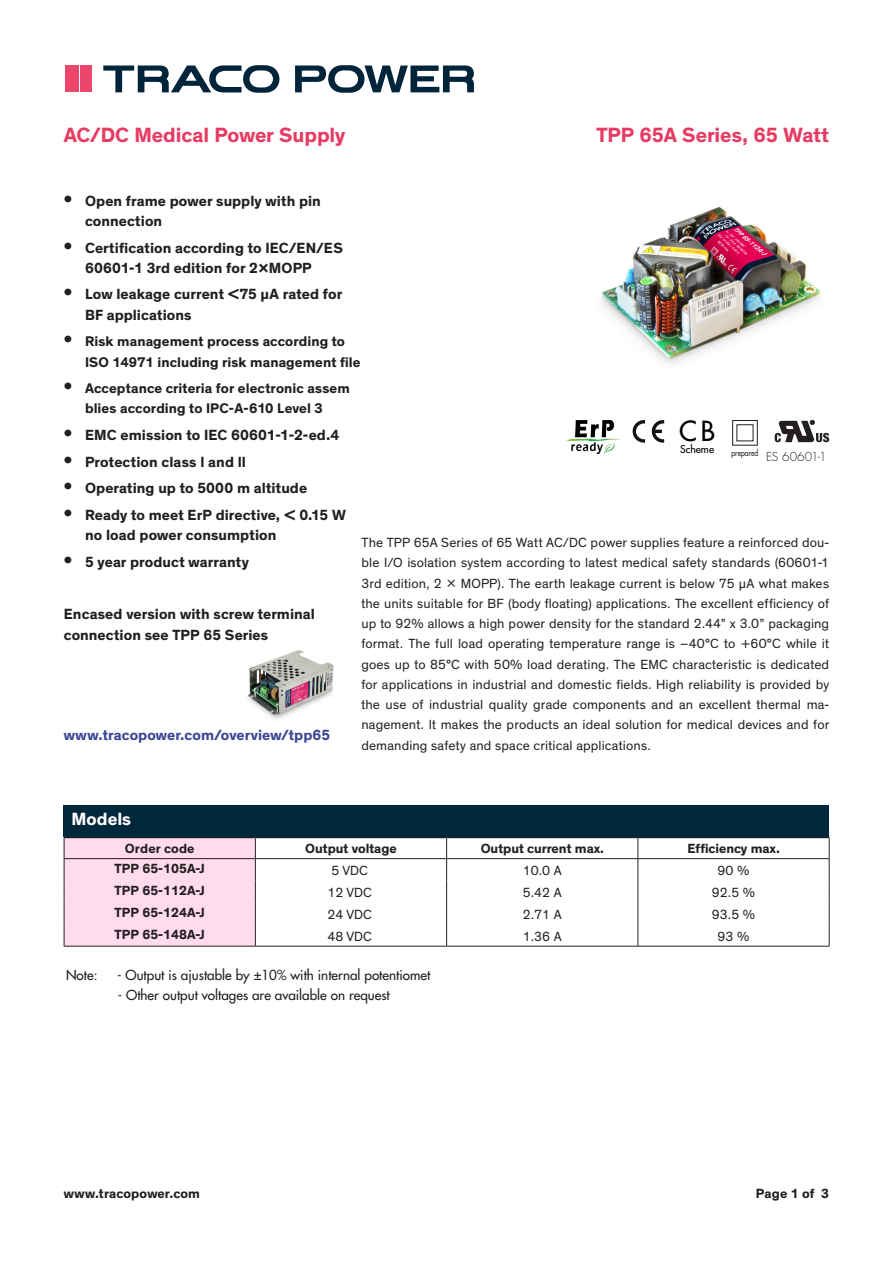
<style>
.page{position:relative;width:893px;height:1263px;background:#fff}
.page>*{position:absolute;margin:0;border:0;box-sizing:border-box;transform-origin:0 0}
.t1{font:27px "Futura";color:#000001}
.t2{font:700 21px "Theinhardt";letter-spacing:-.005em;color:#e63c64}
.t3{font:700 18px "Theinhardt";color:#fff}
.Features_Heavy{font:700 15px/20.2px "Theinhardt";letter-spacing:.005em;color:#231f20}
.Features_Heavy-2{font:700 15px "Theinhardt";letter-spacing:.005em;color:#3a4894}
.Features_Heavy-3{font:700 14.25px/20.2px "Theinhardt";letter-spacing:.005em;color:#231f20}
.Text_medium{font:13.5px/20.2px "Theinhardt";letter-spacing:.01em;color:#231f20;text-align:justify}
.Tabelle_Heavy{font:700 13.5px "Theinhardt";color:#231f20}
.Tabelle_Heavy-2{font:13.5px "Futura";color:#231f20}
.Tabelle_Heavy-3{font:13.5px "Theinhardt";color:#231f20}
.Text_light{font:300 12px "Futura";letter-spacing:.01em;color:#231f20}
.t4{font:10.5px "Futura";color:#000001}
.t5{font:8.55px "Futura";color:#231f20;scale:.81 1}
.s1{font-size:21px}
</style>
<div class="page">
<svg style="left:103px;top:65px;width:176px;height:28px"></svg>
<svg style="left:295px;top:65px;width:179px;height:28px"></svg>
<div style="left:65px;top:66px;width:11px;height:26px;background:#ed466c"></div>
<div style="left:80px;top:66px;width:12px;height:26px;background:#ed466c"></div>
<svg style="left:78px;top:66px;width:1px;height:26px"></svg>
<svg style="left:633px;top:420px;width:12px;height:23px"></svg>
<svg style="left:652px;top:420px;width:12px;height:23px"></svg>
<div style="left:732px;top:420px;width:26px;height:26px;border:1px solid #231f20"></div>
<svg style="left:775px;top:420px;width:54px;height:22px"></svg>
<img style="left:566px;top:420px;width:54px;height:33px">
<img style="left:601px;top:207px;width:220px;height:156px">
<hr style="left:255px;top:837px;width:192px;height:1px;background:#231f20">
<hr style="left:447px;top:837px;width:191px;height:1px;background:#231f20">
<hr style="left:638px;top:837px;width:191px;height:1px;background:#231f20">
<hr style="left:255px;top:858px;width:192px;height:1px;background:#231f20">
<hr style="left:447px;top:858px;width:191px;height:1px;background:#231f20">
<div style="left:64px;top:837px;width:192px;height:109px;background:#ffdbed"></div>
<svg style="left:446px;top:838px;width:1px;height:108px"></svg>
<svg style="left:638px;top:838px;width:1px;height:108px"></svg>
<hr style="left:638px;top:858px;width:191px;height:1px;background:#231f20">
<svg style="left:829px;top:838px;width:1px;height:108px"></svg>
<hr style="left:64px;top:946px;width:191px;height:1px;background:#231f20">
<hr style="left:255px;top:946px;width:192px;height:1px;background:#231f20">
<hr style="left:447px;top:946px;width:191px;height:1px;background:#231f20">
<hr style="left:638px;top:946px;width:191px;height:1px;background:#231f20">
<div style="left:64px;top:805px;width:765px;height:32px;background:#00283c"></div>
<img style="left:248px;top:650px;width:86px;height:69px">
<h2 class="t2" style="left:64px;top:122px;width:283px">AC/DC Medical Power Supply</h2>
<h2 class="t2" style="left:596px;top:122px;width:234px">TPP 65A Series, 65 Watt</h2>
<p class="Features_Heavy" style="left:85px;top:191px;width:237px;text-indent:-21px"><span class="s1">•</span> Open frame power supply with pin connection</p>
<p class="Features_Heavy" style="left:85px;top:238px;width:259px;text-indent:-21px"><span class="s1">•</span> Certification according to IEC/EN/ES<br>60601-1 3rd edition for 2xMOPP</p>
<p class="Features_Heavy" style="left:85px;top:285px;width:259px;text-indent:-21px"><span class="s1">•</span> Low leakage current &lt;75 µA rated for<br>BF applications</p>
<p class="Features_Heavy-3" style="left:85px;top:332px;width:277px;text-indent:-21px"><span class="s1">•</span> Risk management process according to<br>ISO 14971 including risk management file</p>
<p class="Features_Heavy-3" style="left:64px;top:379px;width:287px;text-align:center"><span class="s1">•</span> Acceptance criteria for electronic assem blies according to IPC-A-610 Level 3</p>
<p class="Features_Heavy" style="left:64px;top:425px;width:277px"><span class="s1">•</span> EMC emission to IEC 60601-1-2-ed.4</p>
<p class="Features_Heavy" style="left:64px;top:452px;width:184px"><span class="s1">•</span> Protection class l and ll</p>
<p class="Features_Heavy" style="left:64px;top:478px;width:245px"><span class="s1">•</span> Operating up to 5000 m altitude</p>
<p class="Features_Heavy" style="left:85px;top:505px;width:262px;text-indent:-21px"><span class="s1">•</span> Ready to meet ErP directive, &lt; 0.15 W no load power consumption</p>
<p class="Features_Heavy" style="left:64px;top:552px;width:187px"><span class="s1">•</span> 5 year product warranty</p>
<p class="t1" style="left:679px;top:414px;width:38px">CB</p>
<p class="t4" style="left:680px;top:443px;width:36px">Scheme</p>
<p class="t5" style="left:731px;top:447px;width:35px">prepared</p>
<p class="Text_light" style="left:766px;top:449px;width:62px">ES 60601-1</p>
<p class="Text_medium" style="left:361px;top:533px;width:469px">The TPP 65A Series of 65 Watt AC/DC power supplies feature a reinforced dou&shy;ble I/O isolation system according to latest medical safety standards (60601-1<br>3rd edition, 2 x MOPP). The earth leakage current is below 75 μA what makes the units suitable for BF (body floating) applications. The excellent efficiency of up to 92% allows a high power density for the standard 2.44” x 3.0” packaging format. The full load operating temperature range is –40°C to +60°C while it goes up to 85°C with 50% load derating. The EMC characteristic is dedicated for applications in industrial and domestic fields. High reliability is provided by the use of industrial quality grade components and an excellent thermal ma&shy;nagement. It makes the products an ideal solution for medical devices and for demanding safety and space critical applications.</p>
<p class="Features_Heavy" style="left:64px;top:604px;width:253px">Encased version with screw terminal connection see TPP 65 Series</p>
<p class="Features_Heavy-2" style="left:64px;top:725px;width:268px">www.tracopower.com/overview/tpp65</p>
<p class="t3" style="left:72px;top:808px;width:61px">Models</p>
<p class="Tabelle_Heavy" style="left:125px;top:840px;width:71px">Order code</p>
<p class="Tabelle_Heavy" style="left:305px;top:840px;width:93px">Output voltage</p>
<p class="Tabelle_Heavy" style="left:481px;top:840px;width:125px">Output current max.</p>
<p class="Tabelle_Heavy" style="left:687px;top:840px;width:94px">Efficiency max.</p>
<p class="Tabelle_Heavy" style="left:115px;top:860px;width:92px">TPP 65-105A-J</p>
<p class="Tabelle_Heavy-3" style="left:332px;top:862px;width:38px">5 VDC</p>
<p class="Tabelle_Heavy-3" style="left:523px;top:862px;width:41px">10.0 A</p>
<p class="Tabelle_Heavy-3" style="left:718px;top:862px;width:33px">90 %</p>
<p class="Tabelle_Heavy" style="left:115px;top:882px;width:92px">TPP 65-112A-J</p>
<p class="Tabelle_Heavy-3" style="left:328px;top:884px;width:46px">12 VDC</p>
<p class="Tabelle_Heavy-3" style="left:523px;top:884px;width:41px">5.42 A</p>
<p class="Tabelle_Heavy-3" style="left:712px;top:884px;width:45px">92.5 %</p>
<p class="Tabelle_Heavy" style="left:115px;top:904px;width:92px">TPP 65-124A-J</p>
<p class="Tabelle_Heavy-3" style="left:328px;top:906px;width:46px">24 VDC</p>
<p class="Tabelle_Heavy-3" style="left:523px;top:906px;width:41px">2.71 A</p>
<p class="Tabelle_Heavy-3" style="left:712px;top:906px;width:45px">93.5 %</p>
<p class="Tabelle_Heavy" style="left:115px;top:926px;width:92px">TPP 65-148A-J</p>
<p class="Tabelle_Heavy-3" style="left:328px;top:928px;width:46px">48 VDC</p>
<p class="Tabelle_Heavy-3" style="left:523px;top:928px;width:41px">1.36 A</p>
<p class="Tabelle_Heavy-3" style="left:718px;top:928px;width:33px">93 %</p>
<p class="Tabelle_Heavy-2" style="left:66px;top:966px;width:33px">Note:</p>
<p class="Tabelle_Heavy-2" style="left:117px;top:966px;width:315px">- Output is ajustable by ±10% with internal potentiomet</p>
<p class="Tabelle_Heavy-2" style="left:118px;top:986px;width:273px">- Other output voltages are available on request</p>
<p class="Tabelle_Heavy" style="left:64px;top:1185px;width:138px">www.tracopower.com</p>
<p class="Tabelle_Heavy" style="left:756px;top:1185px;width:75px">Page 1 of 3</p>
</div>
